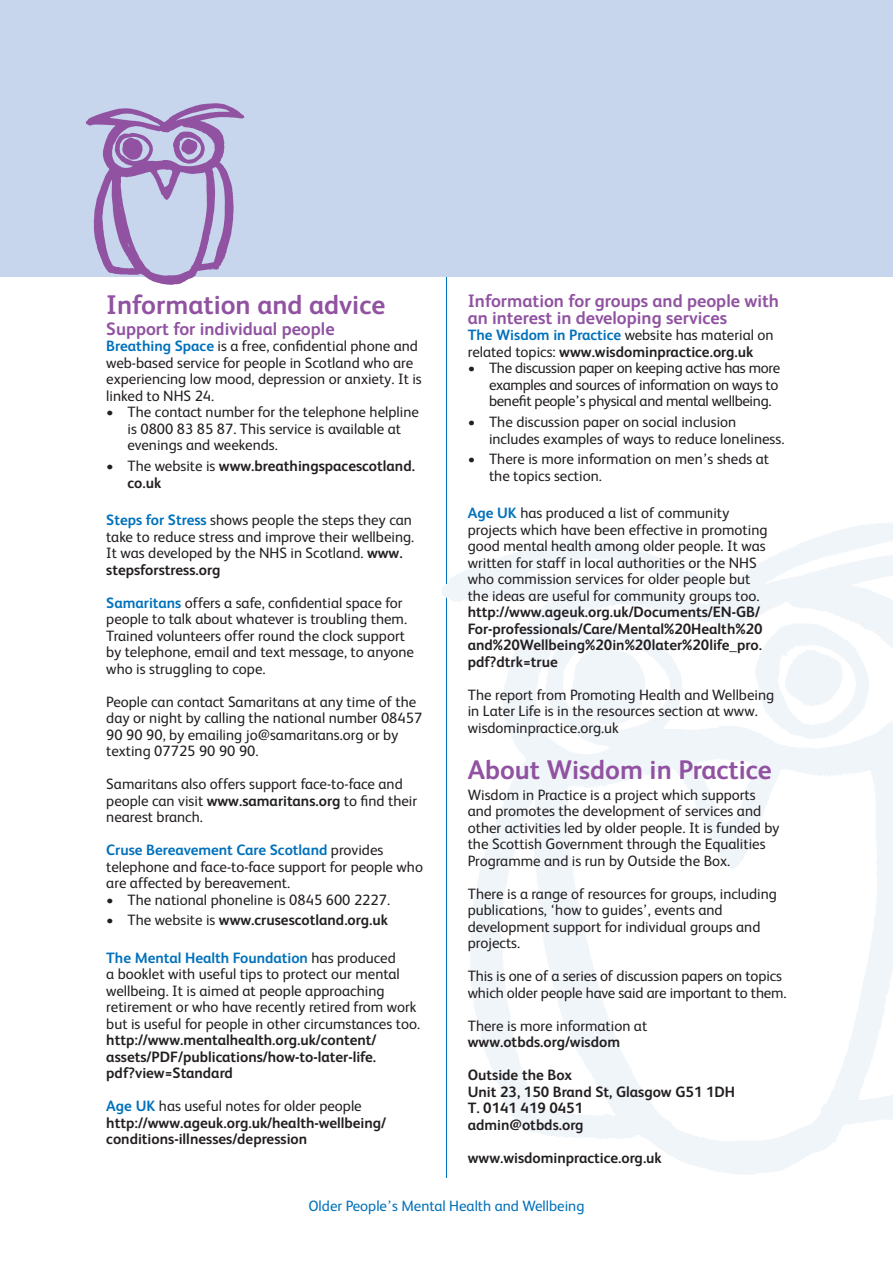
<style>
.page{position:relative;width:893px;height:1263px;background:#fff}
.page>*{position:absolute;margin:0;border:0;box-sizing:border-box;transform-origin:0 0}
.subheader{font:700 27px "FS Albert";color:#9052a1}
.text{font:700 18px/16.5px "FS Albert";color:#9052a1}
.text-2{font:15px/16.5px "FS Albert";color:#231f20}
.text-3{font:700 15px/16.5px "FS Albert";color:#231f20;text-align:justify}
.bullets{font:15px/16.5px "FS Albert";color:#231f20}
.bullets-2{font:15px/16.5px "FS Albert";letter-spacing:-.02em;color:#231f20}
.bullets-3{font:700 15px/16.5px "FS Albert";color:#231f20}
.t1{font:15px "FS Albert";color:#0071bb}
.s1{font-weight:700;color:#0071bb}
.s2{font-weight:400}
.s3{font-weight:700}
</style>
<div class="page">
<hr style="left:446px;top:106px;width:1px;height:1072px;background:#0071bb">
<div style="left:0;top:0;width:893px;height:276px;background:#c7d6ed"></div>
<img style="left:441px;top:522px;width:452px;height:656px">
<img style="left:64px;top:103px;width:202px;height:182px">
<p class="subheader" style="left:106px;top:287px;width:280px">Information and advice</p>
<p class="text" style="left:106px;top:320px;width:230px">Support for individual people</p>
<p class="text-2" style="left:106px;top:337px;width:317px"><span class="s1">Breathing Space</span> is a free, confidential phone and web-based service for people in Scotland who are experiencing low mood, depression or anxiety. It is linked to NHS 24.</p>
<p class="bullets" style="left:128px;top:403px;width:293px;text-indent:-21px">• The contact number for the telephone helpline is 0800 83 85 87. This service is available at evenings and weekends.</p>
<p class="bullets-3" style="left:128px;top:457px;width:289px;text-indent:-21px"><span class="s2">• The website is</span> www.breathingspacescotland. co.uk</p>
<p class="text-2" style="left:106px;top:511px;width:309px"><span class="s1">Steps for Stress</span> shows people the steps they can take to reduce stress and improve their wellbeing.<br>It was developed by the NHS in Scotland. <span class="s3">www. stepsforstress.org</span></p>
<p class="text-2" style="left:106px;top:593px;width:309px"><span class="s1">Samaritans</span> offers a safe, confidential space for people to talk about whatever is troubling them.<br>Trained volunteers offer round the clock support by telephone, email and text message, to anyone who is struggling to cope.</p>
<p class="text-2" style="left:106px;top:692px;width:317px">People can contact Samaritans at any time of the day or night by calling the national number 08457<br>90 90 90, by emailing jo@samaritans.org or by texting 07725 90 90 90.</p>
<p class="text-2" style="left:106px;top:775px;width:312px">Samaritans also offers support face-to-face and people can visit <span class="s3">www.samaritans.org</span> to find their nearest branch.</p>
<p class="text-2" style="left:106px;top:841px;width:318px"><span class="s1">Cruse Bereavement Care Scotland</span> provides telephone and face-to-face support for people who are affected by bereavement.</p>
<p class="bullets" style="left:106px;top:890px;width:285px">• The national phoneline is 0845 600 2227.</p>
<p class="bullets-3" style="left:106px;top:911px;width:283px"><span class="s2">• The website is</span> www.crusescotland.org.uk</p>
<p class="text-2" style="left:106px;top:948px;width:315px"><span class="s1">The Mental Health Foundation</span> has produced<br>a booklet with useful tips to protect our mental wellbeing. It is aimed at people approaching retirement or who have recently retired from work but is useful for people in other circumstances too.</p>
<p class="text-3" style="left:106px;top:1031px;width:271px">http://www.mentalhealth.org.uk/content/ assets/PDF/publications/how-to-later-life. pdf?view=Standard</p>
<p class="text-2" style="left:106px;top:1097px;width:257px"><span class="s1">Age UK</span> has useful notes for older people</p>
<p class="text-3" style="left:106px;top:1113px;width:281px">http://www.ageuk.org.uk/health-wellbeing/ conditions-illnesses/depression</p>
<p class="text" style="left:468px;top:292px;width:313px">Information for groups and people with an interest in developing services</p>
<p class="text-2" style="left:468px;top:326px;width:307px"><span class="s1">The Wisdom in Practice</span> website has material on related topics: <span class="s3">www.wisdominpractice.org.uk</span></p>
<p class="bullets-2" style="left:489px;top:359px;width:293px;text-indent:-21px">• The discussion paper on keeping active has more examples and sources of information on ways to benefit people’s physical and mental wellbeing.</p>
<p class="bullets" style="left:489px;top:413px;width:297px;text-indent:-21px">• The discussion paper on social inclusion includes examples of ways to reduce loneliness.</p>
<p class="bullets" style="left:489px;top:450px;width:282px;text-indent:-21px">• There is more information on men’s sheds at the topics section.</p>
<p class="text-2" style="left:468px;top:504px;width:301px"><span class="s1">Age UK</span> has produced a list of community projects which have been effective in promoting good mental health among older people. It was written for staff in local authorities or the NHS who commission services for older people but the ideas are useful for community groups too. <span class="s3">http://www.ageuk.org.uk/Documents/EN-GB/ For-professionals/Care/Mental%20Health%20 and%20Wellbeing%20in%20later%20life_pro. pdf?dtrk=true</span></p>
<p class="text-2" style="left:468px;top:685px;width:308px">The report from Promoting Health and Wellbeing in Later Life is in the resources section at www. wisdominpractice.org.uk</p>
<p class="subheader" style="left:468px;top:751px;width:305px">About Wisdom in Practice</p>
<p class="text-2" style="left:468px;top:786px;width:313px">Wisdom in Practice is a project which supports and promotes the development of services and other activities led by older people. It is funded by the Scottish Government through the Equalities Programme and is run by Outside the Box.</p>
<p class="text-2" style="left:468px;top:885px;width:311px">There is a range of resources for groups, including publications, ‘how to guides’, events and development support for individual groups and projects.</p>
<p class="text-2" style="left:468px;top:967px;width:320px">This is one of a series of discussion papers on topics which older people have said are important to them.</p>
<p class="text-2" style="left:468px;top:1017px;width:181px">There is more information at</p>
<p class="text-3" style="left:468px;top:1033px;width:154px">www.otbds.org/wisdom</p>
<p class="text-3" style="left:468px;top:1066px;width:106px">Outside the Box</p>
<p class="text-3" style="left:468px;top:1083px;width:269px">Unit 23, 150 Brand St, Glasgow G51 1DH</p>
<p class="text-3" style="left:468px;top:1099px;width:117px">T. 0141 419 0451</p>
<p class="text-3" style="left:468px;top:1116px;width:117px">admin@otbds.org</p>
<p class="text-3" style="left:468px;top:1149px;width:196px">www.wisdominpractice.org.uk</p>
<p class="t1" style="left:308px;top:1196px;width:277px">Older People’s Mental Health and Wellbeing</p>
</div>
